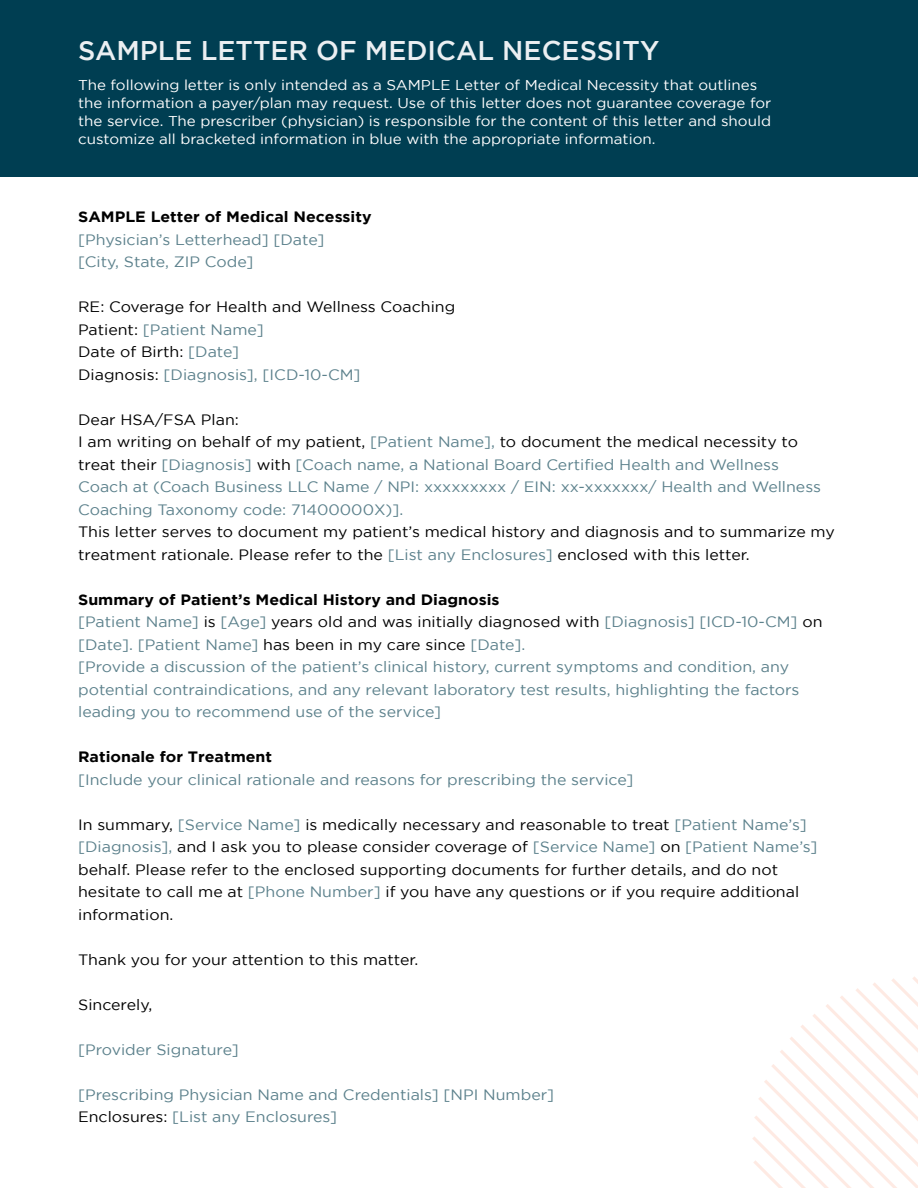
<style>
.page{position:relative;width:918px;height:1188px;background:#fff}
.page>*{position:absolute;margin:0;border:0;box-sizing:border-box;transform-origin:0 0}
.t1{font:500 27px "Gotham";color:#ebeff2}
.t2{font:15px/22.5px "Gotham";color:#5c818c;scale:1.06 1}
.t3{font:15px/22.5px "Gotham";color:#000;scale:1.06 1}
.t4{font:700 15px "Gotham";color:#000;scale:1.06 1}
.t5{font:14.25px/18px "Gotham";color:#fff;scale:1.06 1}
.s1{color:#5c818c}
.s2{color:#000}
.s3{font-weight:700;color:#000}
</style>
<div class="page">
<div style="left:0;top:0;width:918px;height:177px;background:#003e52"></div>
<svg style="left:752px;top:976px;width:166px;height:212px"></svg>
<h1 class="t1" style="left:78px;top:35px;width:583px">SAMPLE LETTER OF MEDICAL NECESSITY</h1>
<p class="t5" style="left:78px;top:76px;width:655px">The following letter is only intended as a SAMPLE Letter of Medical Necessity that outlines the information a payer/plan may request. Use of this letter does not guarantee coverage for the service. The prescriber (physician) is responsible for the content of this letter and should customize all bracketed information in blue with the appropriate information.</p>
<p class="t4" style="left:78px;top:208px;width:278px">SAMPLE Letter of Medical Necessity</p>
<p class="t2" style="left:78px;top:228px;width:234px">[Physician’s Letterhead] [Date] [City, State, ZIP Code]</p>
<p class="t3" style="left:78px;top:295px;width:357px">RE: Coverage for Health and Wellness Coaching<br>Patient: <span class="s1">[Patient Name]<br></span>Date of Birth: <span class="s1">[Date]<br></span>Diagnosis: <span class="s1">[Diagnosis], [ICD-10-CM]</span></p>
<p class="t2" style="left:78px;top:408px;width:702px"><span class="s2">Dear HSA/FSA Plan:<br>I am writing on behalf of my patient,</span> [Patient Name], <span class="s2">to document the medical necessity to treat their</span> [Diagnosis] <span class="s2">with</span> [Coach name, a National Board Certified Health and Wellness Coach at (Coach Business LLC Name / NPI: xxxxxxxxx / EIN: xx-xxxxxxx/ Health and Wellness Coaching Taxonomy code: 71400000X)].</p>
<p class="t3" style="left:78px;top:520px;width:715px">This letter serves to document my patient’s medical history and diagnosis and to summarize my treatment rationale. Please refer to the <span class="s1">[List any Enclosures]</span> enclosed with this letter.</p>
<p class="t2" style="left:78px;top:588px;width:704px"><span class="s3">Summary of Patient’s Medical History and Diagnosis<br></span>[Patient Name] <span class="s2">is</span> [Age] <span class="s2">years old and was initially diagnosed with</span> [Diagnosis] [ICD-10-CM] <span class="s2">on </span>[Date]. [Patient Name] <span class="s2">has been in my care since</span> [Date].<br>[Provide a discussion of the patient’s clinical history, current symptoms and condition, any potential contraindications, and any relevant laboratory test results, highlighting the factors leading you to recommend use of the service]</p>
<p class="t4" style="left:78px;top:748px;width:184px">Rationale for Treatment</p>
<p class="t2" style="left:78px;top:768px;width:526px">[Include your clinical rationale and reasons for prescribing the service]</p>
<p class="t3" style="left:78px;top:813px;width:699px">In summary, <span class="s1">[Service Name]</span> is medically necessary and reasonable to treat <span class="s1">[Patient Name’s] [Diagnosis],</span> and I ask you to please consider coverage of <span class="s1">[Service Name]</span> on <span class="s1">[Patient Name’s] </span>behalf. Please refer to the enclosed supporting documents for further details, and do not hesitate to call me at <span class="s1">[Phone Number]</span> if you have any questions or if you require additional information.</p>
<p class="t3" style="left:78px;top:948px;width:323px">Thank you for your attention to this matter.</p>
<p class="t3" style="left:78px;top:993px;width:71px">Sincerely,</p>
<p class="t2" style="left:78px;top:1038px;width:153px">[Provider Signature]</p>
<p class="t2" style="left:78px;top:1083px;width:451px">[Prescribing Physician Name and Credentials] [NPI Number]<br><span class="s2">Enclosures:</span> [List any Enclosures]</p>
</div>
